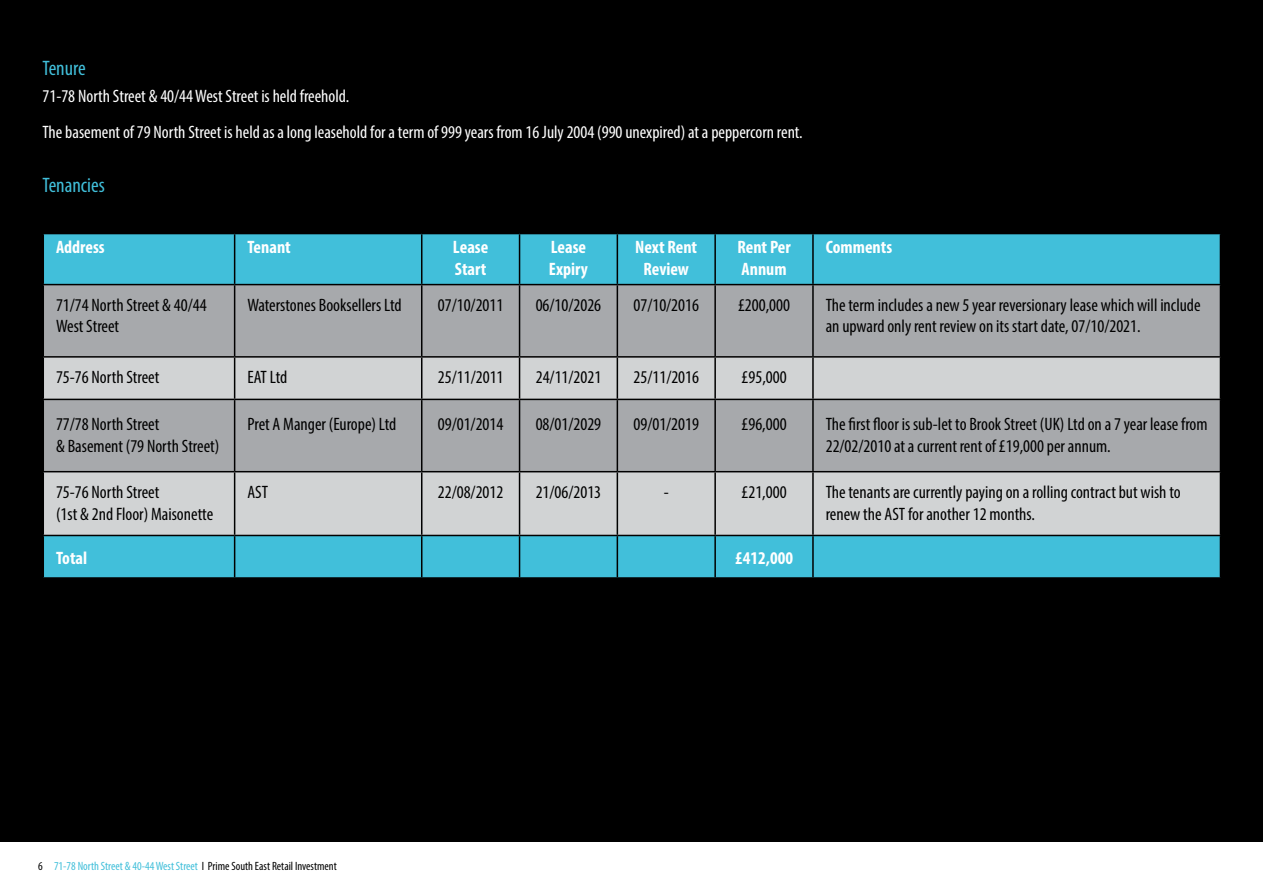
<style>
.page{position:relative;width:1263px;height:893px;background:#fff}
.page>*{position:absolute;margin:0;border:0;box-sizing:border-box;transform-origin:0 0}
.t1{font:condensed 21px "Myriad Pro";color:#41bfda}
.t2{font:condensed 18px/21.6px "Myriad Pro";color:#000}
.t3{font:condensed 18px/36px "Myriad Pro";color:#fff}
.t4{font:700 condensed 18px/21.6px "Myriad Pro";color:#fff}
.t5{font:condensed 12px "Myriad Pro";color:#000}
.s1{color:#41bfda}
</style>
<div class="page">
<div style="left:0;top:0;width:1263px;height:842px;background:#000"></div>
<div style="left:44px;top:234px;width:1176px;height:343px;background:#41bfda"></div>
<div style="left:44px;top:285px;width:1176px;height:71px;background:#a7a9ac"></div>
<svg style="left:44px;top:358px;width:1176px;height:177px;background:#bec0c1"></svg>
<hr style="left:234px;top:234px;width:1px;height:50px;background:#000">
<hr style="left:421px;top:234px;width:1px;height:50px;background:#000">
<hr style="left:519px;top:234px;width:1px;height:50px;background:#000">
<hr style="left:617px;top:234px;width:1px;height:50px;background:#000">
<hr style="left:714px;top:234px;width:2px;height:50px;background:#000">
<hr style="left:812px;top:234px;width:2px;height:50px;background:#000">
<hr style="left:43px;top:284px;width:192px;height:1px;background:#000">
<hr style="left:235px;top:284px;width:187px;height:1px;background:#000">
<hr style="left:234px;top:285px;width:1px;height:71px;background:#000">
<hr style="left:422px;top:284px;width:97px;height:1px;background:#000">
<hr style="left:421px;top:285px;width:1px;height:71px;background:#000">
<hr style="left:519px;top:284px;width:98px;height:1px;background:#000">
<hr style="left:519px;top:285px;width:1px;height:71px;background:#000">
<hr style="left:617px;top:284px;width:98px;height:1px;background:#000">
<hr style="left:617px;top:285px;width:1px;height:71px;background:#000">
<hr style="left:715px;top:284px;width:98px;height:1px;background:#000">
<hr style="left:714px;top:285px;width:2px;height:71px;background:#000">
<hr style="left:813px;top:284px;width:408px;height:1px;background:#000">
<hr style="left:812px;top:285px;width:2px;height:71px;background:#000">
<hr style="left:43px;top:356px;width:192px;height:2px;background:#000">
<hr style="left:235px;top:356px;width:187px;height:2px;background:#000">
<hr style="left:234px;top:358px;width:1px;height:41px;background:#000">
<hr style="left:422px;top:356px;width:97px;height:2px;background:#000">
<hr style="left:421px;top:358px;width:1px;height:41px;background:#000">
<hr style="left:519px;top:356px;width:98px;height:2px;background:#000">
<hr style="left:519px;top:358px;width:1px;height:41px;background:#000">
<hr style="left:617px;top:356px;width:98px;height:2px;background:#000">
<hr style="left:617px;top:358px;width:1px;height:41px;background:#000">
<hr style="left:715px;top:356px;width:98px;height:2px;background:#000">
<hr style="left:714px;top:358px;width:2px;height:41px;background:#000">
<hr style="left:813px;top:356px;width:408px;height:2px;background:#000">
<hr style="left:812px;top:358px;width:2px;height:41px;background:#000">
<hr style="left:43px;top:399px;width:192px;height:1px;background:#000">
<hr style="left:235px;top:399px;width:187px;height:1px;background:#000">
<hr style="left:234px;top:400px;width:1px;height:71px;background:#000">
<hr style="left:422px;top:399px;width:97px;height:1px;background:#000">
<hr style="left:421px;top:400px;width:1px;height:71px;background:#000">
<hr style="left:519px;top:399px;width:98px;height:1px;background:#000">
<hr style="left:519px;top:400px;width:1px;height:71px;background:#000">
<hr style="left:617px;top:399px;width:98px;height:1px;background:#000">
<hr style="left:617px;top:400px;width:1px;height:71px;background:#000">
<hr style="left:715px;top:399px;width:98px;height:1px;background:#000">
<hr style="left:714px;top:400px;width:2px;height:71px;background:#000">
<hr style="left:813px;top:399px;width:408px;height:1px;background:#000">
<hr style="left:812px;top:400px;width:2px;height:71px;background:#000">
<hr style="left:43px;top:471px;width:192px;height:1px;background:#000">
<hr style="left:235px;top:471px;width:187px;height:1px;background:#000">
<hr style="left:234px;top:472px;width:1px;height:63px;background:#000">
<hr style="left:422px;top:471px;width:97px;height:1px;background:#000">
<hr style="left:421px;top:472px;width:1px;height:63px;background:#000">
<hr style="left:519px;top:471px;width:98px;height:1px;background:#000">
<hr style="left:519px;top:472px;width:1px;height:63px;background:#000">
<hr style="left:617px;top:471px;width:98px;height:1px;background:#000">
<hr style="left:617px;top:472px;width:1px;height:63px;background:#000">
<hr style="left:715px;top:471px;width:98px;height:1px;background:#000">
<hr style="left:714px;top:472px;width:2px;height:63px;background:#000">
<hr style="left:813px;top:471px;width:408px;height:1px;background:#000">
<hr style="left:812px;top:472px;width:2px;height:63px;background:#000">
<hr style="left:43px;top:535px;width:192px;height:1px;background:#000">
<hr style="left:235px;top:535px;width:187px;height:1px;background:#000">
<hr style="left:234px;top:536px;width:1px;height:41px;background:#000">
<hr style="left:422px;top:535px;width:97px;height:1px;background:#000">
<hr style="left:421px;top:536px;width:1px;height:41px;background:#000">
<hr style="left:519px;top:535px;width:98px;height:1px;background:#000">
<hr style="left:519px;top:536px;width:1px;height:41px;background:#000">
<hr style="left:617px;top:535px;width:98px;height:1px;background:#000">
<hr style="left:617px;top:536px;width:1px;height:41px;background:#000">
<hr style="left:715px;top:535px;width:98px;height:1px;background:#000">
<hr style="left:714px;top:536px;width:2px;height:41px;background:#000">
<hr style="left:813px;top:535px;width:408px;height:1px;background:#000">
<hr style="left:812px;top:536px;width:2px;height:41px;background:#000">
<p class="t1" style="left:43px;top:60px;width:45px">Tenure</p>
<p class="t3" style="left:43px;top:80px;width:762px">71-78 North Street &amp; 40/44 West Street is held freehold.<br>The basement of 79 North Street is held as a long leasehold for a term of 999 years from 16 July 2004 (990 unexpired) at a peppercorn rent.</p>
<p class="t1" style="left:43px;top:177px;width:64px">Tenancies</p>
<p class="t4" style="left:56px;top:238px;width:50px">Address</p>
<p class="t4" style="left:247px;top:238px;width:45px">Tenant</p>
<p class="t4" style="left:453px;top:238px;width:37px">Lease<br>Start</p>
<p class="t4" style="left:549px;top:238px;width:41px">Lease<br>Expiry</p>
<p class="t4" style="left:635px;top:238px;width:64px;text-align:center">Next Rent<br>Review</p>
<p class="t4" style="left:737px;top:238px;width:55px">Rent Per<br>Annum</p>
<p class="t4" style="left:826px;top:238px;width:68px">Comments</p>
<p class="t2" style="left:56px;top:296px;width:152px">71/74 North Street &amp; 40/44<br>West Street</p>
<p class="t2" style="left:247px;top:296px;width:156px">Waterstones Booksellers Ltd</p>
<p class="t2" style="left:438px;top:296px;width:67px">07/10/2011</p>
<p class="t2" style="left:536px;top:296px;width:67px">06/10/2026</p>
<p class="t2" style="left:633px;top:296px;width:67px">07/10/2016</p>
<p class="t2" style="left:738px;top:296px;width:54px">£200,000</p>
<p class="t2" style="left:826px;top:296px;width:376px">The term includes a new 5 year reversionary lease which will include an upward only rent review on its start date, 07/10/2021.</p>
<p class="t2" style="left:56px;top:368px;width:105px">75-76 North Street</p>
<p class="t2" style="left:247px;top:368px;width:41px">EAT Ltd</p>
<p class="t2" style="left:438px;top:368px;width:67px">25/11/2011</p>
<p class="t2" style="left:536px;top:368px;width:67px">24/11/2021</p>
<p class="t2" style="left:633px;top:368px;width:67px">25/11/2016</p>
<p class="t2" style="left:742px;top:368px;width:47px">£95,000</p>
<p class="t2" style="left:56px;top:415px;width:165px">77/78 North Street<br>&amp; Basement (79 North Street)</p>
<p class="t2" style="left:247px;top:415px;width:151px">Pret A Manger (Europe) Ltd</p>
<p class="t2" style="left:438px;top:415px;width:67px">09/01/2014</p>
<p class="t2" style="left:536px;top:415px;width:67px">08/01/2029</p>
<p class="t2" style="left:633px;top:415px;width:67px">09/01/2019</p>
<p class="t2" style="left:741px;top:415px;width:47px">£96,000</p>
<p class="t2" style="left:826px;top:415px;width:383px">The first floor is sub-let to Brook Street (UK) Ltd on a 7 year lease from<br>22/02/2010 at a current rent of £19,000 per annum.</p>
<p class="t2" style="left:56px;top:483px;width:159px">75-76 North Street<br>(1st &amp; 2nd Floor) Maisonette</p>
<p class="t2" style="left:247px;top:483px;width:22px">AST</p>
<p class="t2" style="left:438px;top:483px;width:67px">22/08/2012</p>
<p class="t2" style="left:536px;top:483px;width:67px">21/06/2013</p>
<p class="t2" style="left:664px;top:483px;width:7px">-</p>
<p class="t2" style="left:741px;top:483px;width:47px">£21,000</p>
<p class="t2" style="left:826px;top:483px;width:356px">The tenants are currently paying on a rolling contract but wish to renew the AST for another 12 months.</p>
<p class="t4" style="left:56px;top:549px;width:33px">Total</p>
<p class="t4" style="left:735px;top:549px;width:59px">£412,000</p>
<p class="t5" style="left:38px;top:861px;width:300px">6 <span class="s1">71-78 North Street &amp; 40-44 West Street</span> I Prime South East Retail Investment</p>
</div>
